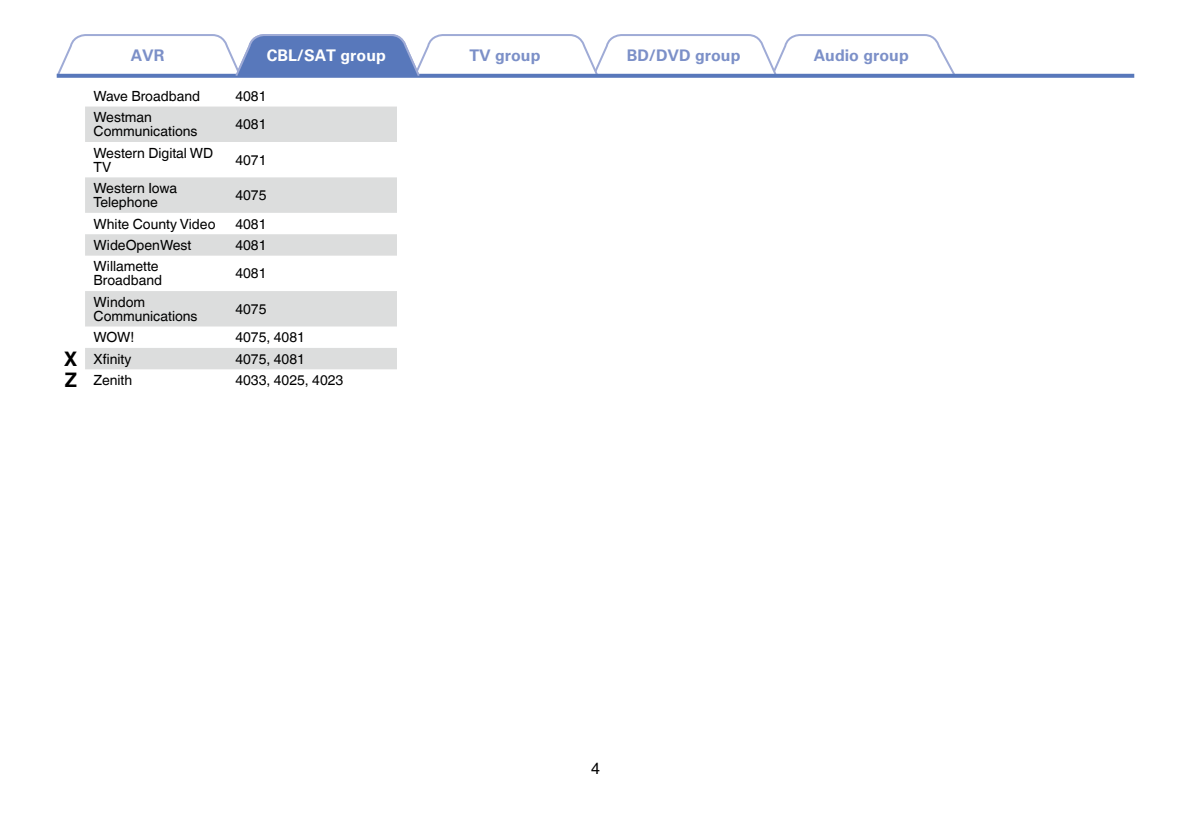
<style>
.page{position:relative;width:1191px;height:840px;background:#fff}
.page>*{position:absolute;margin:0;border:0;box-sizing:border-box;transform-origin:0 0}
.t1{font:700 16px "Univers LTCYR 65";color:#7c90c8}
.t2{font:700 16px "Univers LTCYR 65";color:#fff}
.t3{font:16px "Helvetica LT Std";color:#000}
.t4{font:14px/14px "Helvetica World";color:#000}
.s1{font-weight:700;font-size:20px}
</style>
<div class="page">
<svg style="left:957px;top:74px;width:177px;height:4px"></svg>
<svg style="left:56px;top:34px;width:901px;height:44px"></svg>
<svg style="left:85px;top:106px;width:312px;height:263px;fill:#dcdddd"></svg>
<p class="t2" style="left:267px;top:44px;width:121px">CBL/SAT group</p>
<p class="t1" style="left:131px;top:44px;width:35px">AVR</p>
<p class="t1" style="left:469px;top:44px;width:73px">TV group</p>
<p class="t1" style="left:626px;top:44px;width:115px">BD/DVD group</p>
<p class="t1" style="left:813px;top:44px;width:97px">Audio group</p>
<p class="t4" style="left:94px;top:89px;width:108px">Wave Broadband</p>
<p class="t4" style="left:235px;top:89px;width:33px">4081</p>
<p class="t4" style="left:94px;top:110px;width:106px">Westman<br>Communications</p>
<p class="t4" style="left:235px;top:117px;width:33px">4081</p>
<p class="t4" style="left:94px;top:146px;width:121px">Western Digital WD<br>TV</p>
<p class="t4" style="left:235px;top:153px;width:33px">4071</p>
<p class="t4" style="left:94px;top:181px;width:85px">Western Iowa<br>Telephone</p>
<p class="t4" style="left:235px;top:188px;width:33px">4075</p>
<p class="t4" style="left:94px;top:216px;width:123px">White County Video</p>
<p class="t4" style="left:235px;top:216px;width:33px">4081</p>
<p class="t4" style="left:94px;top:238px;width:99px">WideOpenWest</p>
<p class="t4" style="left:235px;top:238px;width:33px">4081</p>
<p class="t4" style="left:94px;top:259px;width:70px">Willamette<br>Broadband</p>
<p class="t4" style="left:235px;top:266px;width:33px">4081</p>
<p class="t4" style="left:94px;top:295px;width:106px">Windom<br>Communications</p>
<p class="t4" style="left:235px;top:302px;width:33px">4075</p>
<p class="t4" style="left:94px;top:330px;width:42px">WOW!</p>
<p class="t4" style="left:235px;top:330px;width:71px">4075, 4081</p>
<p class="t4" style="left:64px;top:351px;width:69px"><span class="s1">X</span> Xfinity</p>
<p class="t4" style="left:235px;top:351px;width:71px">4075, 4081</p>
<p class="t4" style="left:65px;top:373px;width:69px"><span class="s1">Z</span> Zenith</p>
<p class="t4" style="left:235px;top:373px;width:110px">4033, 4025, 4023</p>
<p class="t3" style="left:591px;top:758px;width:10px">4</p>
</div>
